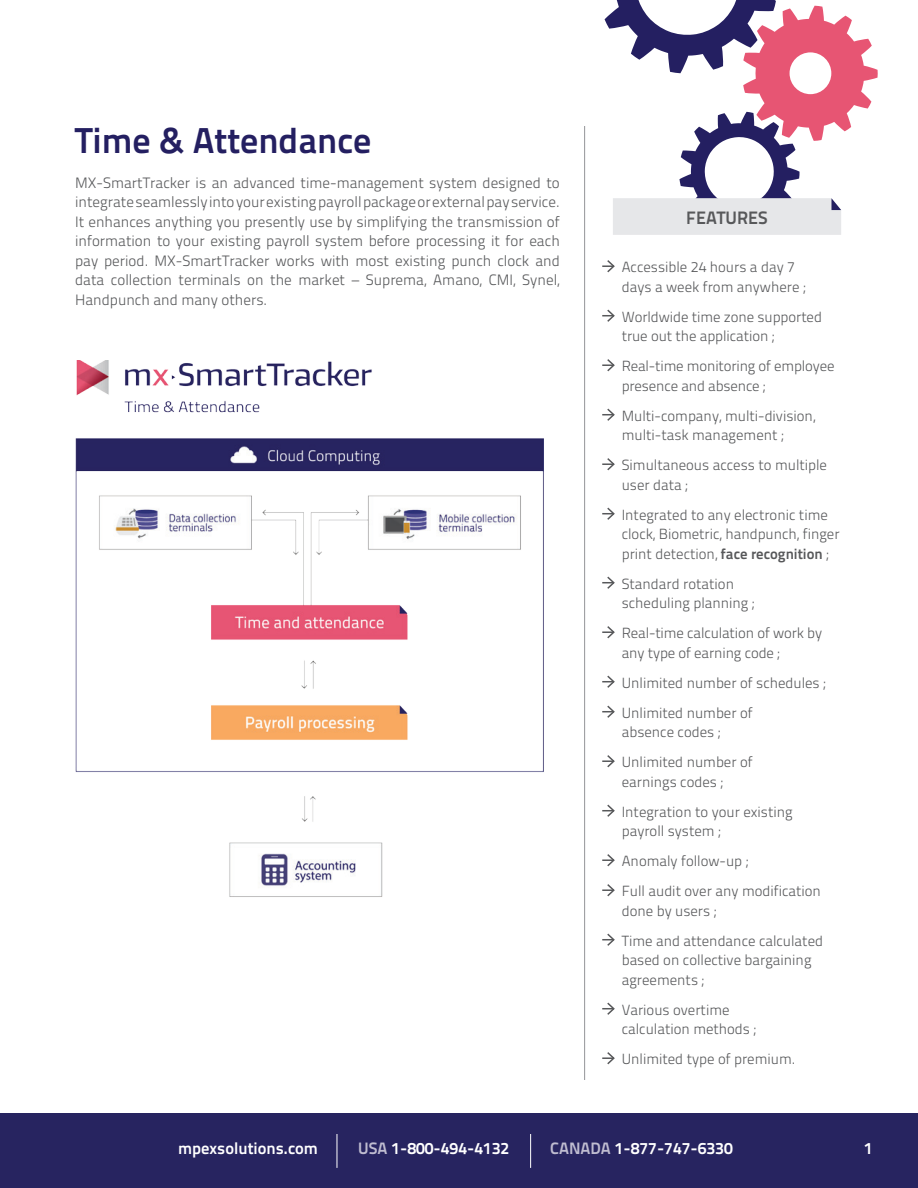
<style>
.page{position:relative;width:918px;height:1188px;background:#fff}
.page>*{position:absolute;margin:0;border:0;box-sizing:border-box;transform-origin:0 0}
.t1{font:36px "Titillium Text 25 L 800 wt";color:#241f61}
.t2{font:18px "Titillium Text 25 L 800 wt";color:#57585a}
.t3{font:16.5px "Titillium Text 25 L 800 wt";color:#fff}
.t4{font:15px/19.5px "Titillium Text 25 L 250 wt";color:#57585a;text-align:justify}
.t5{font:14.7px/19.5px "Titillium Text 25 L 250 wt";color:#57585a}
.s1{font-family:"Titillium Text 25 L 800 wt"}
.s2{color:#bfbcd0}
</style>
<div class="page">
<svg style="left:604px;top:0;width:274px;height:235px"></svg>
<div style="left:0;top:1114px;width:918px;height:74px;background:#272460"></div>
<img style="left:75px;top:360px;width:511px;height:550px">
<svg style="left:602px;top:260px;width:13px;height:13px"></svg>
<svg style="left:602px;top:309px;width:13px;height:13px"></svg>
<svg style="left:602px;top:359px;width:13px;height:13px"></svg>
<svg style="left:602px;top:408px;width:13px;height:13px"></svg>
<svg style="left:602px;top:458px;width:13px;height:13px"></svg>
<svg style="left:602px;top:507px;width:13px;height:13px"></svg>
<svg style="left:602px;top:576px;width:13px;height:13px"></svg>
<svg style="left:602px;top:626px;width:13px;height:13px"></svg>
<svg style="left:602px;top:675px;width:13px;height:13px"></svg>
<svg style="left:602px;top:705px;width:13px;height:13px"></svg>
<svg style="left:602px;top:755px;width:13px;height:13px"></svg>
<svg style="left:602px;top:804px;width:13px;height:13px"></svg>
<svg style="left:602px;top:854px;width:13px;height:13px"></svg>
<svg style="left:602px;top:884px;width:13px;height:13px"></svg>
<svg style="left:602px;top:933px;width:13px;height:13px"></svg>
<svg style="left:602px;top:1002px;width:13px;height:13px"></svg>
<svg style="left:602px;top:1052px;width:13px;height:13px"></svg>
<hr style="left:584px;top:126px;width:1px;height:954px;background:#939598">
<hr style="left:337px;top:1134px;width:1px;height:34px;background:#fff">
<hr style="left:530px;top:1134px;width:1px;height:34px;background:#fff">
<h1 class="t1" style="left:75px;top:113px;width:298px">Time &amp; Attendance</h1>
<p class="t4" style="left:75px;top:172px;width:486px">MX-SmartTracker is an advanced time-management system designed to integrate seamlessly into your existing payroll package or external pay service.<br>It enhances anything you presently use by simplifying the transmission of information to your existing payroll system before processing it for each pay period. MX-SmartTracker works with most existing punch clock and data collection terminals on the market – Suprema, Amano, CMI, Synel, Handpunch and many others.</p>
<p class="t2" style="left:686px;top:204px;width:83px">features</p>
<p class="t5" style="left:622px;top:257px;width:186px">Accessible 24 hours a day 7 days a week from anywhere ;</p>
<p class="t5" style="left:622px;top:306px;width:202px">Worldwide time zone supported true out the application ;</p>
<p class="t5" style="left:622px;top:356px;width:214px">Real-time monitoring of employee presence and absence ;</p>
<p class="t5" style="left:622px;top:405px;width:195px">Multi-company, multi-division, multi-task management ;</p>
<p class="t5" style="left:622px;top:455px;width:207px">Simultaneous access to multiple user data ;</p>
<p class="t5" style="left:622px;top:504px;width:219px">Integrated to any electronic time clock, Biometric, handpunch, finger print detection, <span class="s1">face recognition</span> ;</p>
<p class="t5" style="left:622px;top:573px;width:134px">Standard rotation scheduling planning ;</p>
<p class="t5" style="left:622px;top:623px;width:202px">Real-time calculation of work by any type of earning code ;</p>
<p class="t5" style="left:622px;top:667px;width:206px;line-height:30px">Unlimited number of schedules ;<br>Unlimited number of</p>
<p class="t5" style="left:622px;top:716px;width:133px;line-height:30px">absence codes ;<br>Unlimited number of</p>
<p class="t5" style="left:622px;top:766px;width:173px;line-height:30px">earnings codes ;<br>Integration to your existing</p>
<p class="t5" style="left:622px;top:815px;width:201px;line-height:30px">payroll system ;<br>Anomaly follow-up ;<br>Full audit over any modification</p>
<p class="t5" style="left:622px;top:895px;width:203px;line-height:30px">done by users ;<br>Time and attendance calculated</p>
<p class="t5" style="left:622px;top:950px;width:191px">based on collective bargaining agreements ;</p>
<p class="t5" style="left:622px;top:999px;width:136px">Various overtime calculation methods ;</p>
<p class="t5" style="left:622px;top:1049px;width:175px">Unlimited type of premium.</p>
<p class="t3" style="left:178px;top:1136px;width:141px">mpexsolutions.com</p>
<p class="t3" style="left:358px;top:1136px;width:153px"><span class="s2">USA</span> 1-800-494-4132</p>
<p class="t3" style="left:550px;top:1136px;width:184px"><span class="s2">CANADA</span> 1-877-747-6330</p>
<p class="t3" style="left:864px;top:1135px;width:10px">1</p>
</div>
